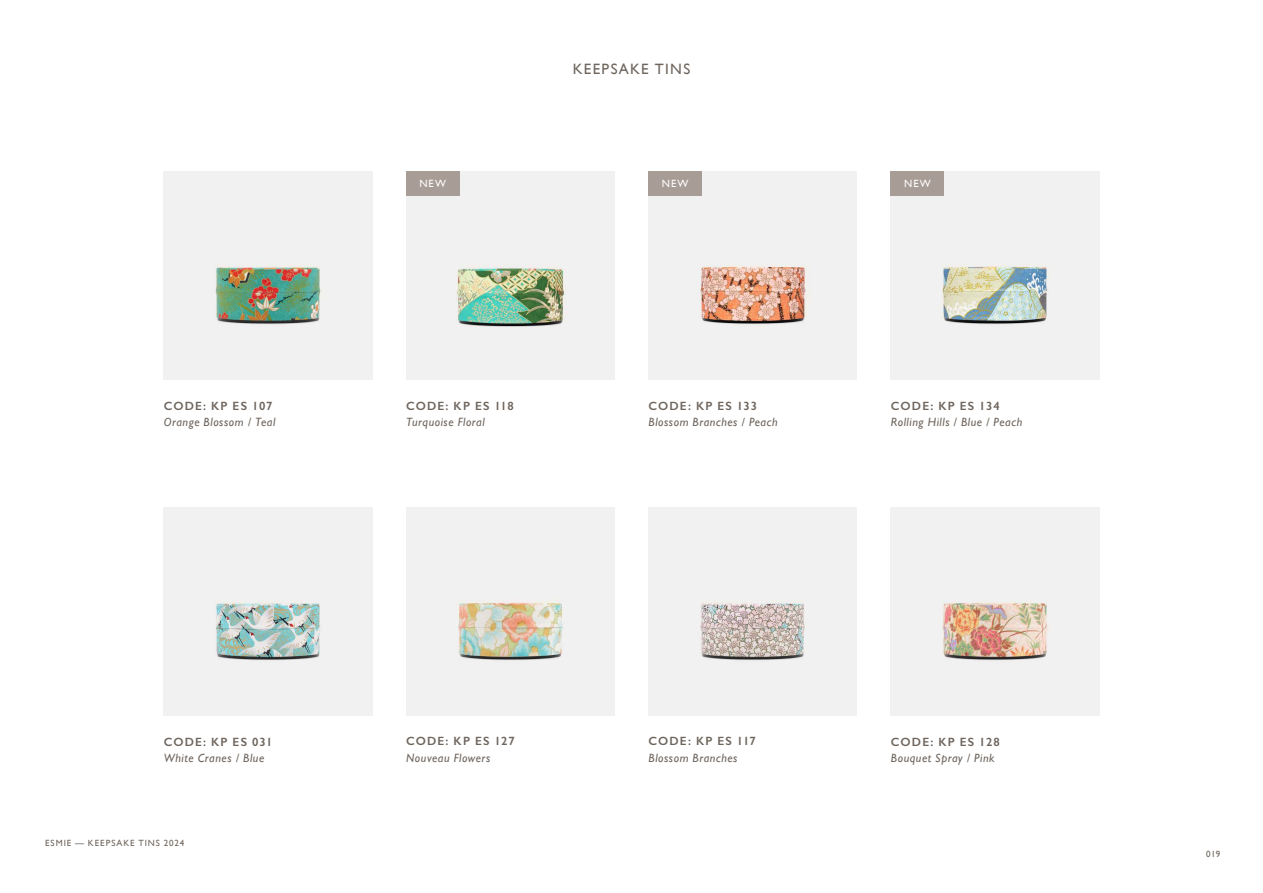
<style>
.page{position:relative;width:1263px;height:893px;background:#fff}
.page>*{position:absolute;margin:0;border:0;box-sizing:border-box;transform-origin:0 0}
.t1{font:15px "Gill Sans";letter-spacing:.085em;color:#6e655d}
.t2{font:italic 12px "Gill Sans";letter-spacing:.045em;color:#6e655d}
.t3{font:600 12px "Gill Sans";letter-spacing:.095em;color:#6e655d}
.t4{font:10.5px "Gill Sans";letter-spacing:.11em;color:#fff}
.t5{font:9px "Gill Sans";letter-spacing:.105em;color:#6e655d}
</style>
<div class="page">
<img style="left:406px;top:507px;width:208px;height:208px">
<img style="left:891px;top:507px;width:208px;height:209px">
<img style="left:406px;top:171px;width:208px;height:208px">
<div style="left:406px;top:171px;width:53px;height:24px;background:#a89c96"></div>
<img style="left:891px;top:171px;width:208px;height:208px">
<div style="left:891px;top:171px;width:53px;height:24px;background:#a89c96"></div>
<img style="left:648px;top:507px;width:209px;height:208px">
<img style="left:164px;top:171px;width:208px;height:208px">
<img style="left:164px;top:507px;width:208px;height:209px">
<img style="left:648px;top:171px;width:209px;height:208px">
<div style="left:648px;top:171px;width:54px;height:24px;background:#a89c96"></div>
<p class="t3" style="left:164px;top:398px;width:110px">CODE: KP ES 107</p>
<p class="t2" style="left:164px;top:415px;width:113px">Orange Blossom / Teal</p>
<p class="t3" style="left:164px;top:734px;width:110px">CODE: KP ES 031</p>
<p class="t2" style="left:164px;top:751px;width:102px">White Cranes / Blue</p>
<p class="t5" style="left:45px;top:837px;width:140px">ESMIE — KEEPSAKE TINS 2024</p>
<p class="t4" style="left:419px;top:177px;width:28px">NEW</p>
<p class="t1" style="left:573px;top:60px;width:119px">KEEPSAKE TINS</p>
<p class="t4" style="left:662px;top:177px;width:28px">NEW</p>
<p class="t3" style="left:406px;top:398px;width:109px">CODE: KP ES 118</p>
<p class="t2" style="left:406px;top:415px;width:80px">Turquoise Floral</p>
<p class="t3" style="left:648px;top:398px;width:110px">CODE: KP ES 133</p>
<p class="t2" style="left:648px;top:415px;width:131px">Blossom Branches / Peach</p>
<p class="t4" style="left:904px;top:177px;width:28px">NEW</p>
<p class="t3" style="left:891px;top:398px;width:110px">CODE: KP ES 134</p>
<p class="t2" style="left:891px;top:415px;width:133px">Rolling Hills / Blue / Peach</p>
<p class="t3" style="left:406px;top:734px;width:110px">CODE: KP ES 127</p>
<p class="t2" style="left:406px;top:751px;width:86px">Nouveau Flowers</p>
<p class="t3" style="left:648px;top:734px;width:109px">CODE: KP ES 117</p>
<p class="t2" style="left:648px;top:751px;width:91px">Blossom Branches</p>
<p class="t3" style="left:891px;top:734px;width:110px">CODE: KP ES 128</p>
<p class="t2" style="left:891px;top:751px;width:105px">Bouquet Spray / Pink</p>
<p class="t5" style="left:1206px;top:848px;width:16px">019</p>
</div>
